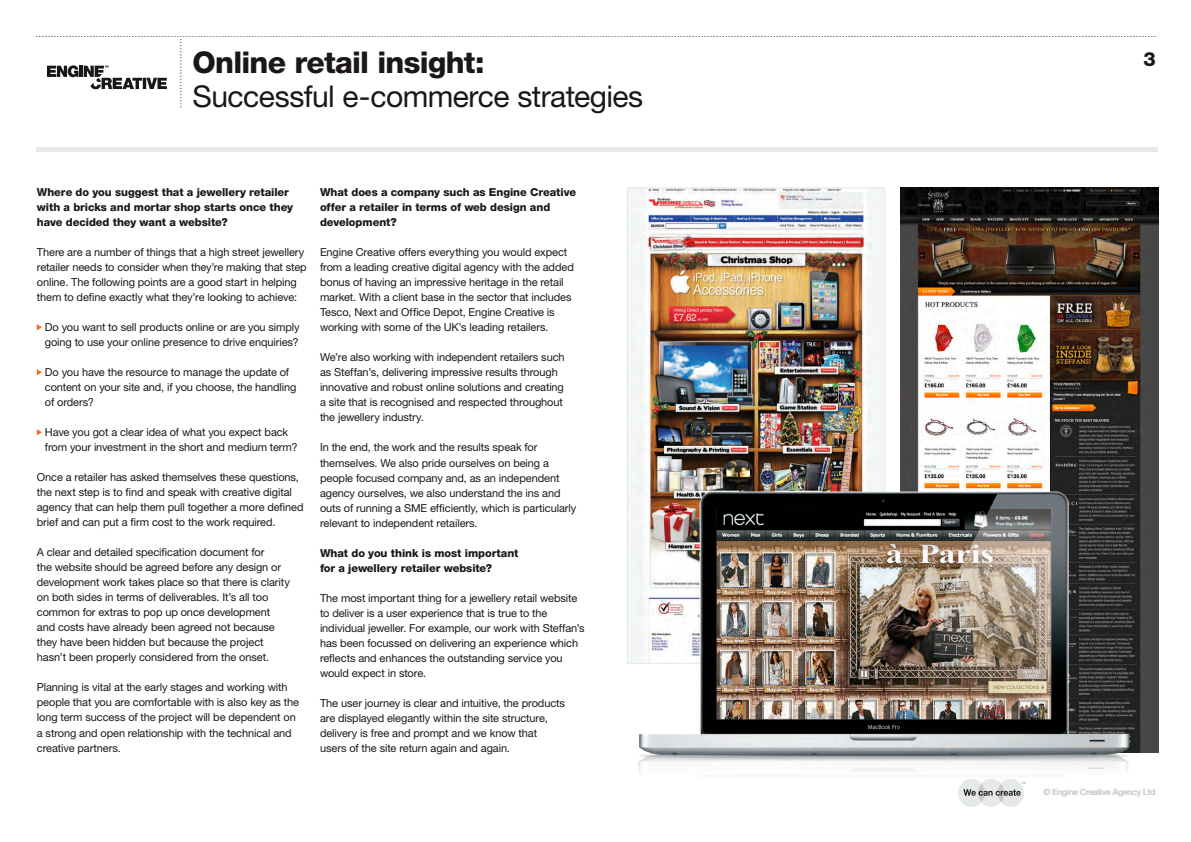
<style>
.page{position:relative;width:1191px;height:842px;background:#fff}
.page>*{position:absolute;margin:0;border:0;box-sizing:border-box;transform-origin:0 0}
.t1{font:30px "Helvetica Neue LT Std";letter-spacing:-.015em;color:#1b1717}
.t2{font:800 30px "Helvetica Neue LT Std";letter-spacing:-.025em;color:#1b1717}
.t3{font:800 19.5px "Helvetica Neue LT Std";color:#1b1717}
.t4{font:11px/15px "Helvetica Neue LT Std";letter-spacing:-.01em;color:#1b1717}
.t5{font:800 11px/15px "Helvetica Neue LT Std";letter-spacing:-.005em;color:#1b1717}
.t6{font:8.5px "Helvetica Neue LT Std";letter-spacing:-.01em;color:#cbc9c9}
</style>
<div class="page">
<svg style="left:958px;top:794px;width:66px;height:13px"></svg>
<svg style="left:36px;top:36px;width:1119px;height:71px"></svg>
<svg style="left:37px;top:324px;width:5px;height:6px"></svg>
<svg style="left:37px;top:369px;width:5px;height:6px"></svg>
<svg style="left:37px;top:429px;width:5px;height:6px"></svg>
<div style="left:37px;top:147px;width:1121px;height:5px;background:#e6e9ea"></div>
<img style="left:900px;top:188px;width:258px;height:565px">
<img style="left:629px;top:190px;width:254px;height:293px">
<img style="left:629px;top:483px;width:511px;height:311px">
<p class="t2" style="left:192px;top:45px;width:294px">Online retail insight:</p>
<p class="t3" style="left:1143px;top:47px;width:14px">3</p>
<p class="t1" style="left:192px;top:79px;width:452px">Successful e-commerce strategies</p>
<p class="t5" style="left:37px;top:185px;width:258px">Where do you suggest that a jewellery retailer with a bricks and mortar shop starts once they have decided they want a website?</p>
<p class="t4" style="left:37px;top:245px;width:271px">There are a number of things that a high street jewellery retailer needs to consider when they’re making that step online. The following points are a good start in helping them to define exactly what they’re looking to achieve:</p>
<p class="t4" style="left:45px;top:320px;width:256px">Do you want to sell products online or are you simply going to use your online presence to drive enquiries?</p>
<p class="t4" style="left:45px;top:365px;width:253px">Do you have the resource to manage the update of content on your site and, if you choose, the handling of orders?</p>
<p class="t4" style="left:45px;top:425px;width:254px">Have you got a clear idea of what you expect back from your investment in the short and medium term?</p>
<p class="t4" style="left:37px;top:470px;width:268px">Once a retailer has asked themselves these questions, the next step is to find and speak with creative digital agency that can help them pull together a more defined brief and can put a firm cost to the work required.</p>
<p class="t4" style="left:37px;top:545px;width:254px">A clear and detailed specification document for<br>the website should be agreed before any design or development work takes place so that there is clarity on both sides in terms of deliverables. It’s all too common for extras to pop up once development and costs have already been agreed not because they have been hidden but because the project hasn’t been properly considered from the onset.</p>
<p class="t4" style="left:37px;top:680px;width:264px">Planning is vital at the early stages and working with people that you are comfortable with is also key as the long term success of the project will be dependent on a strong and open relationship with the technical and creative partners.</p>
<p class="t5" style="left:320px;top:185px;width:258px">What does a company such as Engine Creative offer a retailer in terms of web design and development?</p>
<p class="t4" style="left:320px;top:245px;width:255px">Engine Creative offers everything you would expect from a leading creative digital agency with the added bonus of having an impressive heritage in the retail market. With a client base in the sector that includes Tesco, Next and Office Depot, Engine Creative is working with some of the UK’s leading retailers.</p>
<p class="t4" style="left:320px;top:350px;width:246px">We’re also working with independent retailers such as Steffan’s, delivering impressive results through innovative and robust online solutions and creating a site that is recognised and respected throughout the jewellery industry.</p>
<p class="t4" style="left:320px;top:440px;width:258px">In the end, the work and the results speak for themselves. We also pride ourselves on being a people focused company and, as an independent agency ourselves, we also understand the ins and outs of running a SME efficiently, which is particularly relevant to independent retailers.</p>
<p class="t5" style="left:320px;top:545px;width:200px">What do you think is most important for a jewellery retailer website?</p>
<p class="t4" style="left:320px;top:590px;width:266px">The most important thing for a jewellery retail website to deliver is a user experience that is true to the individual jeweller. For example, our work with Steffan’s has been focussed on delivering an experience which reflects and enhances the outstanding service you would expect in store.</p>
<p class="t4" style="left:320px;top:695px;width:247px">The user journey is clear and intuitive, the products are displayed elegantly within the site structure, delivery is free and prompt and we know that users of the site return again and again.</p>
<p class="t6" style="left:1043px;top:787px;width:113px">© Engine Creative Agency Ltd</p>
</div>
